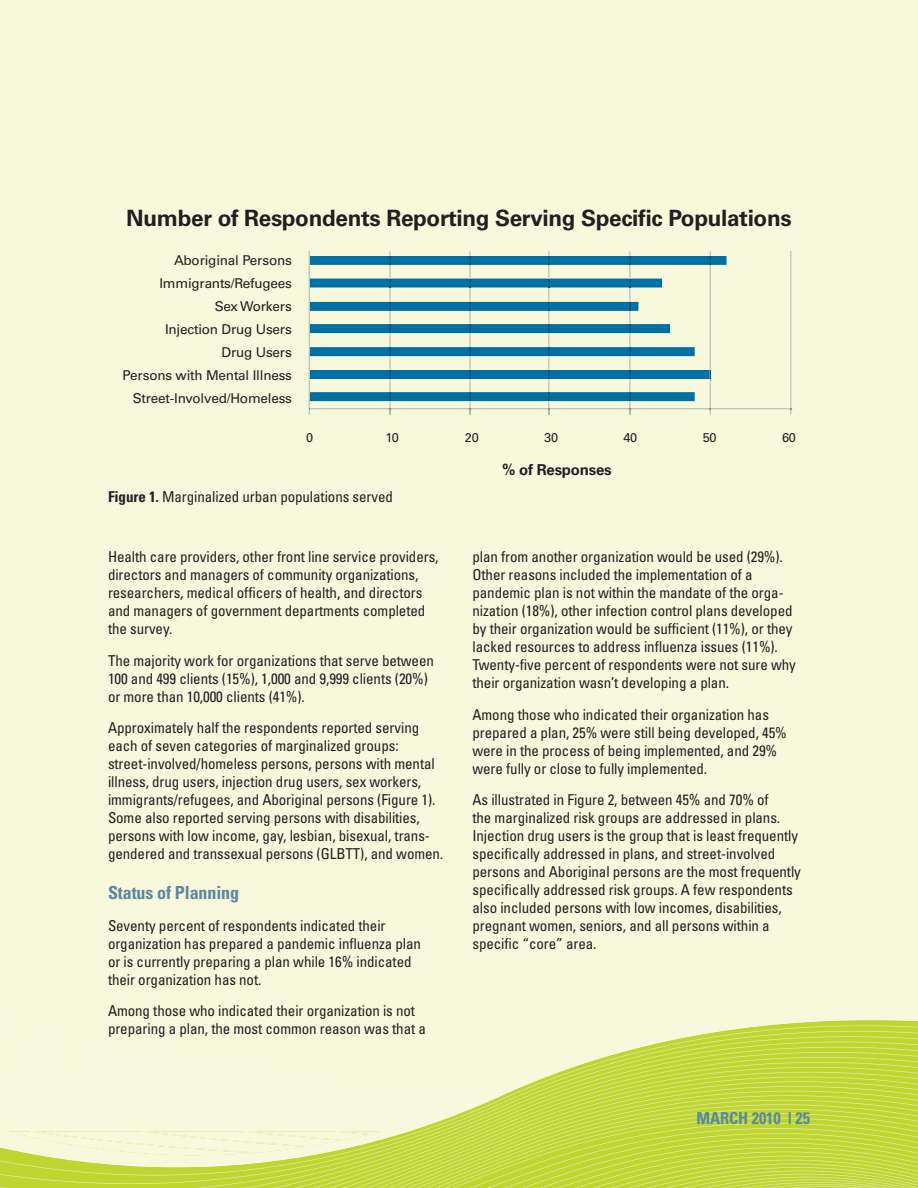
<style>
.page{position:relative;width:918px;height:1188px;background:#fff}
.page>*{position:absolute;margin:0;border:0;box-sizing:border-box;transform-origin:0 0}
.t1{font:700 22.5px "Univers LT Std";letter-spacing:-.015em;color:#231f20}
.t2{font:700 condensed 18px "Univers";letter-spacing:-.005em;color:#5c87a1}
.t3{font:700 condensed 16.5px "Univers";letter-spacing:-.005em;color:#5c87a1}
.t4{font:condensed 15px/18px "Univers";letter-spacing:-.005em;color:#231f20}
.t5{font:700 15px "Univers LT Std";letter-spacing:-.015em;color:#231f20}
.t6{font:13.5px/23.1px "Univers LT Std";letter-spacing:-.015em;color:#231f20;text-align:right}
.t7{font:12.75px "Univers LT Std";letter-spacing:-.015em;color:#231f20}
.s1{font-weight:700}
</style>
<div class="page">
<div style="left:0;top:0;width:918px;height:1010px;background:#f8f9dc"></div>
<svg style="left:0;top:1167px;width:918px;height:21px;fill:#bdd630"></svg>
<svg style="left:0;top:1010px;width:918px;height:157px;fill:#f8f9dc"></svg>
<hr style="left:711px;top:408px;width:79px;height:1px;background:#b8baa5">
<svg style="left:309px;top:251px;width:418px;height:164px"></svg>
<hr style="left:790px;top:251px;width:1px;height:157px;background:#b8baa5">
<svg style="left:790px;top:408px;width:2px;height:7px"></svg>
<h1 class="t1" style="left:126px;top:205px;width:667px">Number of Respondents Reporting Serving Specific Populations</h1>
<p class="t6" style="left:123px;top:249px;width:171px">Aboriginal Persons<br>Immigrants/Refugees<br>Sex Workers<br>Injection Drug Users<br>Drug Users<br>Persons with Mental Illness<br>Street-Involved/Homeless</p>
<p class="t7" style="left:306px;top:430px;width:9px">0</p>
<p class="t7" style="left:386px;top:430px;width:15px">10</p>
<p class="t7" style="left:465px;top:430px;width:15px">20</p>
<p class="t7" style="left:544px;top:430px;width:15px">30</p>
<p class="t7" style="left:623px;top:430px;width:15px">40</p>
<p class="t7" style="left:703px;top:430px;width:15px">50</p>
<p class="t7" style="left:782px;top:430px;width:15px">60</p>
<p class="t5" style="left:502px;top:461px;width:111px">% of Responses</p>
<p class="t4" style="left:108px;top:488px;width:286px"><span class="s1">Figure 1.</span> Marginalized urban populations served</p>
<p class="t4" style="left:108px;top:548px;width:332px">Health care providers, other front line service providers, directors and managers of community organizations, researchers, medical officers of health, and directors and managers of government departments completed the survey.</p>
<p class="t4" style="left:108px;top:651px;width:327px">The majority work for organizations that serve between<br>100 and 499 clients (15%), 1,000 and 9,999 clients (20%) or more than 10,000 clients (41%).</p>
<p class="t4" style="left:108px;top:719px;width:337px">Approximately half the respondents reported serving each of seven categories of marginalized groups: street-involved/homeless persons, persons with mental illness, drug users, injection drug users, sex workers, immigrants/refugees, and Aboriginal persons (Figure 1).<br>Some also reported serving persons with disabilities, persons with low income, gay, lesbian, bisexual, trans&shy;gendered and transsexual persons (GLBTT), and women.</p>
<p class="t2" style="left:108px;top:882px;width:133px">Status of Planning</p>
<p class="t4" style="left:108px;top:916px;width:315px">Seventy percent of respondents indicated their organization has prepared a pandemic influenza plan or is currently preparing a plan while 16% indicated their organization has not.</p>
<p class="t4" style="left:108px;top:1001px;width:319px">Among those who indicated their organization is not preparing a plan, the most common reason was that a</p>
<p class="t4" style="left:472px;top:547px;width:325px">plan from another organization would be used (29%).<br>Other reasons included the implementation of a pandemic plan is not within the mandate of the orga&shy;nization (18%), other infection control plans developed by their organization would be sufficient (11%), or they lacked resources to address influenza issues (11%).<br>Twenty-five percent of respondents were not sure why their organization wasn’t developing a plan.</p>
<p class="t4" style="left:472px;top:705px;width:316px">Among those who indicated their organization has prepared a plan, 25% were still being developed, 45% were in the process of being implemented, and 29% were fully or close to fully implemented.</p>
<p class="t4" style="left:472px;top:790px;width:330px">As illustrated in Figure 2, between 45% and 70% of<br>the marginalized risk groups are addressed in plans.<br>Injection drug users is the group that is least frequently specifically addressed in plans, and street-involved persons and Aboriginal persons are the most frequently specifically addressed risk groups. A few respondents also included persons with low incomes, disabilities, pregnant women, seniors, and all persons within a specific “core” area.</p>
<p class="t3" style="left:696px;top:1108px;width:115px">MARCH 2010 | 25</p>
</div>
